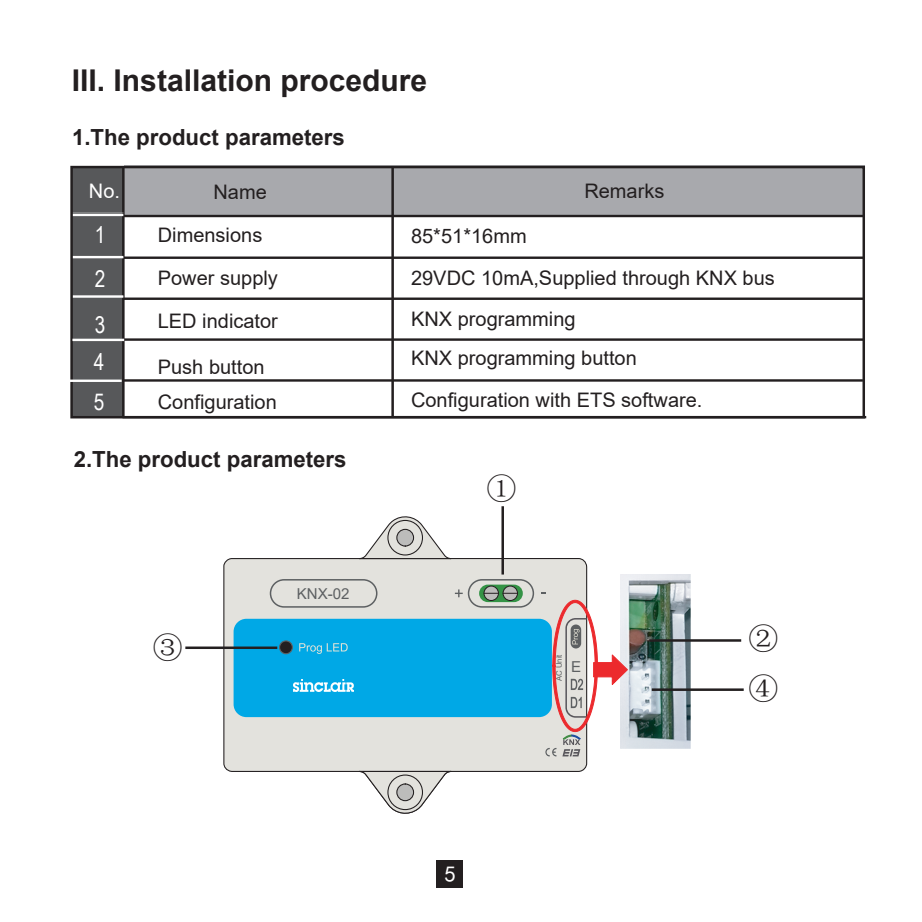
<style>
.page{position:relative;width:922px;height:922px;background:#fff}
.page>*{position:absolute;margin:0;border:0;box-sizing:border-box;transform-origin:0 0}
.t1{font:700 30px "Arial";color:#231f20}
.t2{font:30px/50px "Sim Sun";color:#231f20}
.t3{font:23.25px/45.2px "Arial Narrow";color:#fff;text-align:justify}
.t4{font:22.5px "Sim Hei";color:#fff}
.t5{font:700 22.25px "Arial";color:#231f20}
.t6{font:20px/42.8px "Arial";color:#231f20}
.t7{font:20px "Arial";color:#fff}
.t8{font:15px "Arial";color:#5d6062}
.t9{font:7.75px "Arial";color:#5d6062}
</style>
<div class="page">
<div style="left:224px;top:558px;width:362px;height:213px;background:#e3e2dd;border-radius:8px"></div>
<div style="left:223px;top:557px;width:364px;height:214px;border:1px solid #231f20;border-radius:8px"></div>
<div style="left:233px;top:618px;width:318px;height:99px;background:#00a8e6;border-radius:13px"></div>
<div style="left:279px;top:640px;width:13px;height:13px;background:#231f20;border-radius:50%"></div>
<div style="left:279px;top:640px;width:14px;height:14px;border:1px solid #5d6062;border-radius:50%"></div>
<svg style="left:299px;top:643px;width:48px;height:10px"></svg>
<svg style="left:468px;top:579px;width:65px;height:27px"></svg>
<svg style="left:455px;top:589px;width:7px;height:8px"></svg>
<svg style="left:479px;top:584px;width:43px;height:18px"></svg>
<svg style="left:358px;top:516px;width:94px;height:43px"></svg>
<div style="left:387px;top:519px;width:36px;height:36px;border:1px solid #231f20;border-radius:50%"></div>
<svg style="left:396px;top:528px;width:18px;height:18px"></svg>
<svg style="left:483px;top:585px;width:16px;height:15px"></svg>
<svg style="left:358px;top:770px;width:94px;height:44px"></svg>
<div style="left:387px;top:774px;width:36px;height:35px;border:1px solid #231f20;border-radius:50%"></div>
<div style="left:396px;top:783px;width:18px;height:18px;background:#bcbcbb;border:1px solid #231f20;border-radius:50%"></div>
<svg style="left:502px;top:585px;width:16px;height:15px"></svg>
<svg style="left:484px;top:592px;width:33px;height:1px"></svg>
<div style="left:270px;top:579px;width:107px;height:28px;border:2px solid #5d6062;border-radius:14px"></div>
<div style="left:467px;top:579px;width:67px;height:28px;border:2px solid #5d6062;border-radius:14px"></div>
<div style="left:124px;top:165px;width:740px;height:50px;background:#a8a9ad"></div>
<div style="left:436px;top:859px;width:27px;height:28px;background:#231f20"></div>
<div style="left:72px;top:167px;width:51px;height:251px;background:#57585a"></div>
<hr style="left:123px;top:297px;width:740px;height:3px;background:#231f20">
<hr style="left:123px;top:256px;width:740px;height:3px;background:#231f20">
<hr style="left:123px;top:215px;width:740px;height:2px;background:#231f20">
<hr style="left:391px;top:166px;width:3px;height:250px;background:#231f20">
<hr style="left:122px;top:167px;width:2px;height:249px;background:#231f20">
<hr style="left:72px;top:214px;width:51px;height:2px;background:#fff">
<hr style="left:72px;top:256px;width:51px;height:2px;background:#fff">
<hr style="left:72px;top:295px;width:51px;height:2px;background:#fff">
<div style="left:70px;top:166px;width:794px;height:252px;border:2px solid #231f20"></div>
<hr style="left:124px;top:338px;width:740px;height:3px;background:#231f20">
<hr style="left:72px;top:338px;width:52px;height:3px;background:#fff">
<hr style="left:122px;top:379px;width:740px;height:2px;background:#231f20">
<hr style="left:122px;top:416px;width:744px;height:2px;background:#231f20">
<hr style="left:70px;top:379px;width:52px;height:3px;background:#fff">
<img style="left:620px;top:574px;width:70px;height:173px">
<svg style="left:545px;top:600px;width:82px;height:156px"></svg>
<hr style="left:501px;top:506px;width:3px;height:68px;background:#231f20">
<hr style="left:185px;top:646px;width:92px;height:2px;background:#231f20">
<hr style="left:649px;top:639px;width:92px;height:2px;background:#231f20">
<hr style="left:651px;top:688px;width:92px;height:2px;background:#231f20">
<img style="left:293px;top:679px;width:60px;height:12px">
<h1 class="t1" style="left:72px;top:60px;width:357px">III. Installation procedure</h1>
<p class="t5" style="left:72px;top:121px;width:274px">1.The product parameters</p>
<p class="t7" style="left:89px;top:177px;width:33px">No.</p>
<p class="t6" style="left:213px;top:171px;width:55px">Name</p>
<p class="t6" style="left:584px;top:170px;width:81px">Remarks</p>
<p class="t6" style="left:411px;top:215px;width:365px;line-height:41.8px">85*51*16mm<br>29VDC 10mA,Supplied through KNX bus</p>
<p class="t6" style="left:158px;top:299px;width:122px">LED indicator</p>
<p class="t6" style="left:158px;top:345px;width:108px">Push button</p>
<p class="t3" style="left:95px;top:211px;width:12px">1<br>2<br>3</p>
<p class="t6" style="left:158px;top:214px;width:122px">Dimensions<br>Power supply</p>
<p class="t6" style="left:411px;top:299px;width:227px;line-height:39.2px">KNX programming<br>KNX programming button</p>
<p class="t3" style="left:94px;top:341px;width:12px;line-height:39.2px">4<br>5</p>
<p class="t6" style="left:158px;top:380px;width:120px">Configuration</p>
<p class="t6" style="left:411px;top:378px;width:293px">Configuration with ETS software.</p>
<p class="t5" style="left:74px;top:443px;width:274px">2.The product parameters</p>
<p class="t8" style="left:297px;top:583px;width:54px">KNX-02</p>
<h1 class="t2" style="left:486px;top:463px;width:31px">①</h1>
<h1 class="t2" style="left:153px;top:621px;width:31px">③</h1>
<h1 class="t2" style="left:748px;top:613px;width:31px">②<br>④</h1>
<p class="t9" style="left:553px;top:681px;width:28px;rotate:-90deg">A C U tin</p>
<p class="t8" style="left:571px;top:656px;width:12px">E</p>
<p class="t4" style="left:444px;top:862px;width:13px">5</p>
</div>
